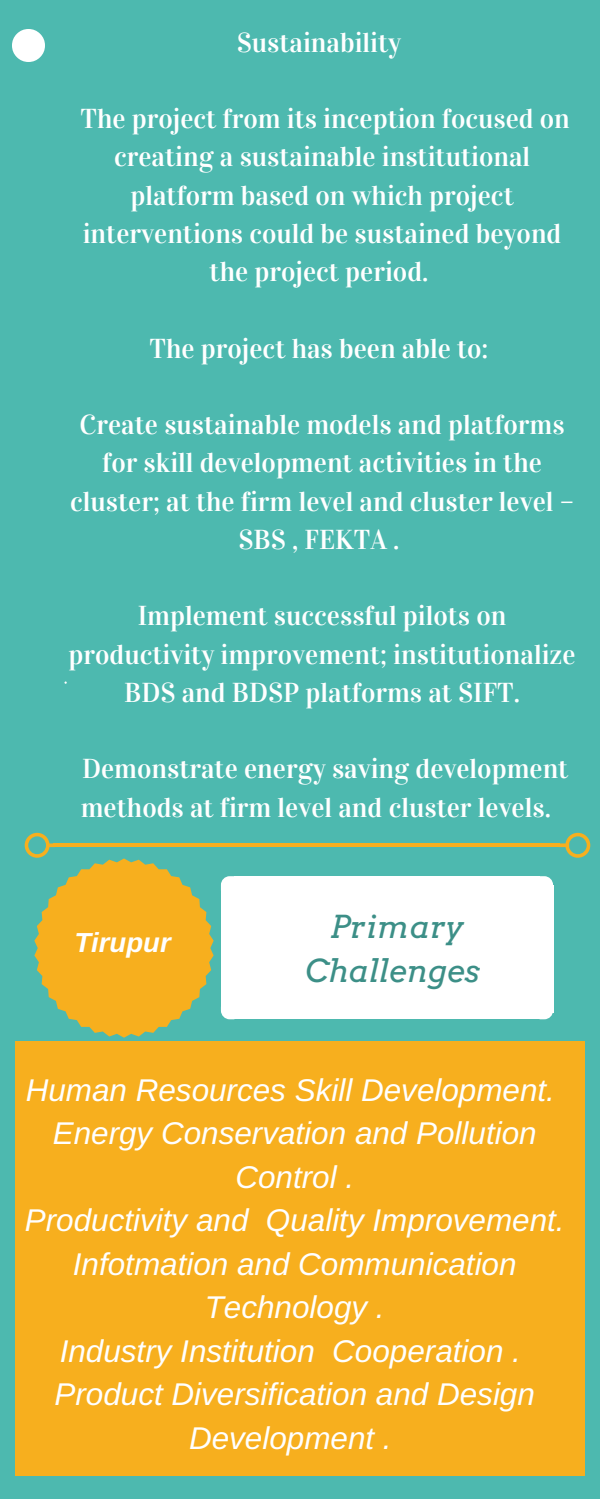
<style>
.page{position:relative;width:600px;height:1499px;background:#4db9af}
.page>*{position:absolute;margin:0;border:0;box-sizing:border-box;transform-origin:0 0}
.t1{font:italic 31.4px/43.5px "Arimo";color:#fff;text-align:center}
.t2{font:italic 31.4px/43.5px "Arvo";color:#3c8f87;text-align:center}
.t3{font:27.5px/38.2px "Vidaloka";color:#fff;text-align:center}
.t4{font:italic 700 27.5px "Arimo";color:#fff}
</style>
<div class="page">
<svg style="left:12px;top:29px;width:33px;height:33px"></svg>
<hr style="left:54px;top:843px;width:506px;height:4px;background:#f7af1e">
<svg style="left:559px;top:833px;width:31px;height:25px"></svg>
<svg style="left:25px;top:833px;width:189px;height:205px"></svg>
<svg style="left:540px;top:876px;width:13px;height:9px"></svg>
<div style="left:227px;top:885px;width:327px;height:127px;background:#fff"></div>
<div style="left:234px;top:876px;width:306px;height:15px;background:#fff"></div>
<svg style="left:221px;top:876px;width:13px;height:14px"></svg>
<div style="left:221px;top:890px;width:13px;height:117px;background:#fff"></div>
<div style="left:234px;top:1007px;width:306px;height:12px;background:#fff"></div>
<svg style="left:221px;top:1007px;width:13px;height:12px"></svg>
<svg style="left:540px;top:1012px;width:13px;height:7px"></svg>
<div style="left:15px;top:1042px;width:570px;height:434px;background:#f7af1e"></div>
<p class="t3" style="left:237px;top:23px;width:166px">Sustainability</p>
<p class="t3" style="left:81px;top:100px;width:491px">The project from its inception focused on creating a sustainable institutional platform based on which project interventions could be sustained beyond the project period.</p>
<p class="t3" style="left:150px;top:329px;width:340px">The project has been able to:</p>
<p class="t3" style="left:70px;top:406px;width:506px">Create sustainable models and platforms for skill development activities in the cluster; at the firm level and cluster level – SBS , FEKTA .</p>
<p class="t3" style="left:69px;top:597px;width:509px">Implement successful pilots on productivity improvement; institutionalize<br>BDS and BDSP platforms at SIFT.</p>
<p class="t3" style="left:81px;top:750px;width:489px;text-align:left">Demonstrate energy saving development methods at firm level and cluster levels.</p>
<p class="t4" style="left:74px;top:927px;width:98px">Tirupur</p>
<p class="t2" style="left:306px;top:905px;width:176px">Primary<br>Challenges</p>
<p class="t1" style="left:25px;top:1068px;width:541px">Human Resources Skill Development.<br>Energy Conservation and Pollution<br>Control .<br>Productivity and Quality Improvement.<br>Infotmation and Communication<br>Technology .<br>Industry Institution Cooperation .<br>Product Diversification and Design<br>Development .</p>
</div>
